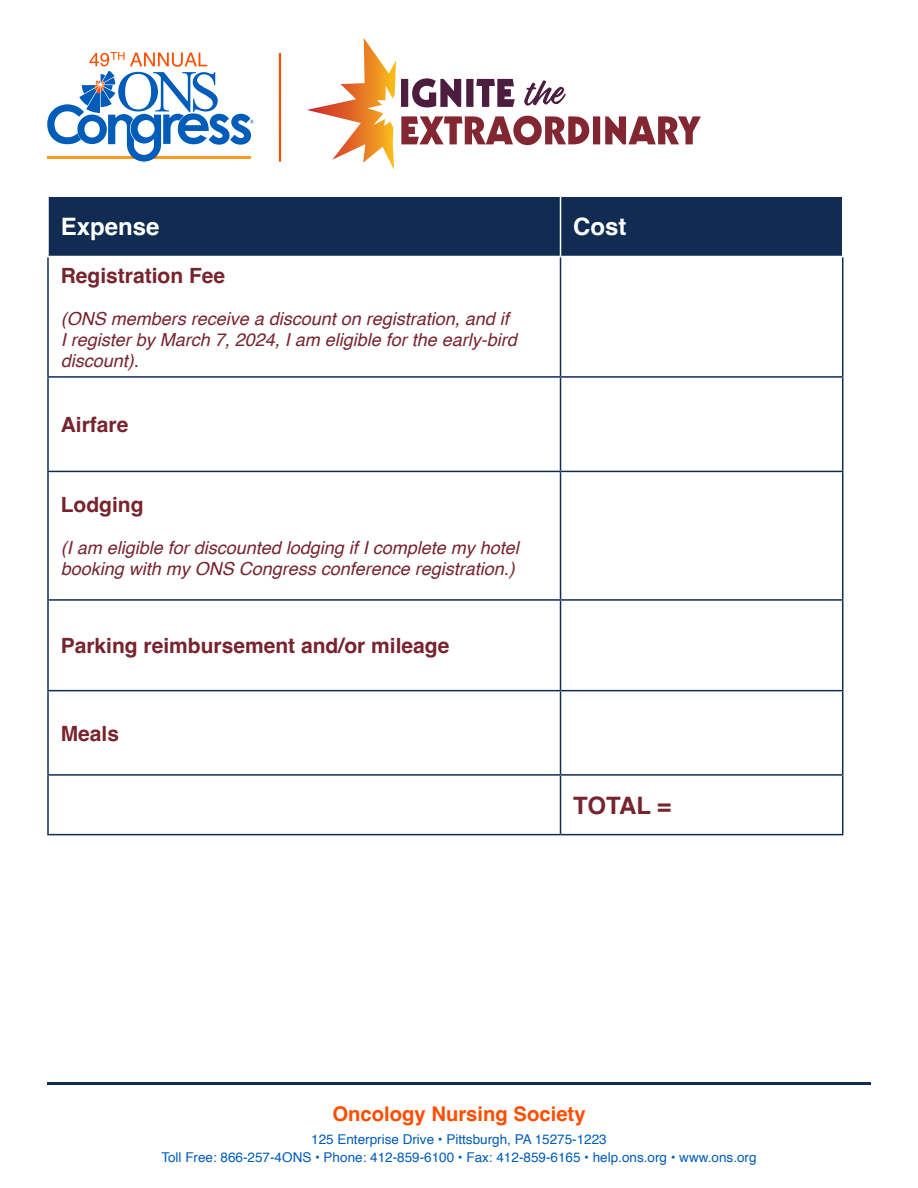
<style>
.page{position:relative;width:918px;height:1188px;background:#fff}
.page>*{position:absolute;margin:0;border:0;box-sizing:border-box;transform-origin:0 0}
.t1{font:700 24px "Helvetica";color:#fff}
.t2{font:700 24px "Helvetica";letter-spacing:-.01em;color:#78242f}
.t3{font:700 21px "Helvetica";color:#78242f}
.t4{font:700 20.25px "Helvetica";color:#ff4e00}
.t5{font:italic 18px/21px "Helvetica";color:#78242f}
.t6{font:13.5px/18px "Helvetica";color:#005cb9;text-align:center}
</style>
<div class="page">
<svg style="left:307px;top:38px;width:394px;height:132px"></svg>
<hr style="left:279px;top:53px;width:2px;height:109px;background:#ff4e00">
<svg style="left:47px;top:52px;width:207px;height:110px"></svg>
<hr style="left:47px;top:1082px;width:824px;height:2px;background:#102c52">
<div style="left:49px;top:197px;width:793px;height:59px;background:#102c52"></div>
<hr style="left:842px;top:378px;width:1px;height:93px;background:#102c52">
<hr style="left:842px;top:691px;width:1px;height:83px;background:#102c52">
<hr style="left:561px;top:471px;width:282px;height:1px;background:#102c52">
<hr style="left:842px;top:472px;width:1px;height:127px;background:#102c52">
<hr style="left:842px;top:257px;width:1px;height:119px;background:#102c52">
<hr style="left:561px;top:376px;width:282px;height:2px;background:#102c52">
<hr style="left:47px;top:257px;width:2px;height:119px;background:#102c52">
<hr style="left:560px;top:257px;width:1px;height:119px;background:#102c52">
<hr style="left:47px;top:376px;width:514px;height:2px;background:#102c52">
<hr style="left:47px;top:378px;width:2px;height:93px;background:#102c52">
<hr style="left:560px;top:378px;width:1px;height:93px;background:#102c52">
<hr style="left:47px;top:471px;width:514px;height:1px;background:#102c52">
<hr style="left:47px;top:472px;width:2px;height:127px;background:#102c52">
<hr style="left:560px;top:472px;width:1px;height:127px;background:#102c52">
<hr style="left:47px;top:599px;width:514px;height:2px;background:#102c52">
<hr style="left:47px;top:601px;width:2px;height:89px;background:#102c52">
<hr style="left:47px;top:690px;width:514px;height:1px;background:#102c52">
<hr style="left:47px;top:691px;width:2px;height:83px;background:#102c52">
<hr style="left:560px;top:691px;width:1px;height:83px;background:#102c52">
<hr style="left:47px;top:774px;width:514px;height:2px;background:#102c52">
<hr style="left:47px;top:776px;width:2px;height:58px;background:#102c52">
<hr style="left:47px;top:834px;width:514px;height:1px;background:#102c52">
<hr style="left:561px;top:774px;width:282px;height:2px;background:#102c52">
<hr style="left:560px;top:776px;width:1px;height:58px;background:#102c52">
<hr style="left:842px;top:776px;width:1px;height:58px;background:#102c52">
<hr style="left:561px;top:834px;width:282px;height:1px;background:#102c52">
<hr style="left:561px;top:599px;width:282px;height:2px;background:#102c52">
<hr style="left:560px;top:601px;width:1px;height:89px;background:#102c52">
<hr style="left:842px;top:601px;width:1px;height:89px;background:#102c52">
<hr style="left:561px;top:690px;width:282px;height:1px;background:#102c52">
<hr style="left:560px;top:197px;width:1px;height:59px;background:#fff">
<h1 class="t1" style="left:61px;top:212px;width:100px">Expense</h1>
<h1 class="t1" style="left:573px;top:212px;width:55px">Cost</h1>
<p class="t3" style="left:61px;top:262px;width:166px">Registration Fee</p>
<p class="t5" style="left:61px;top:308px;width:458px">(ONS members receive a discount on registration, and if<br>I register by March 7, 2024, I am eligible for the early-bird discount).</p>
<p class="t3" style="left:61px;top:412px;width:69px">Airfare</p>
<p class="t3" style="left:61px;top:492px;width:84px">Lodging</p>
<p class="t5" style="left:61px;top:538px;width:460px">(I am eligible for discounted lodging if I complete my hotel booking with my ONS Congress conference registration.)</p>
<p class="t3" style="left:61px;top:633px;width:390px">Parking reimbursement and/or mileage</p>
<p class="t3" style="left:61px;top:720px;width:60px">Meals</p>
<h1 class="t2" style="left:573px;top:791px;width:100px">TOTAL =</h1>
<p class="t4" style="left:332px;top:1102px;width:255px">Oncology Nursing Society</p>
<p class="t6" style="left:161px;top:1130px;width:597px">125 Enterprise Drive • Pittsburgh, PA 15275-1223<br>Toll Free: 866-257-4ONS • Phone: 412-859-6100 • Fax: 412-859-6165 • help.ons.org • www.ons.org</p>
</div>
